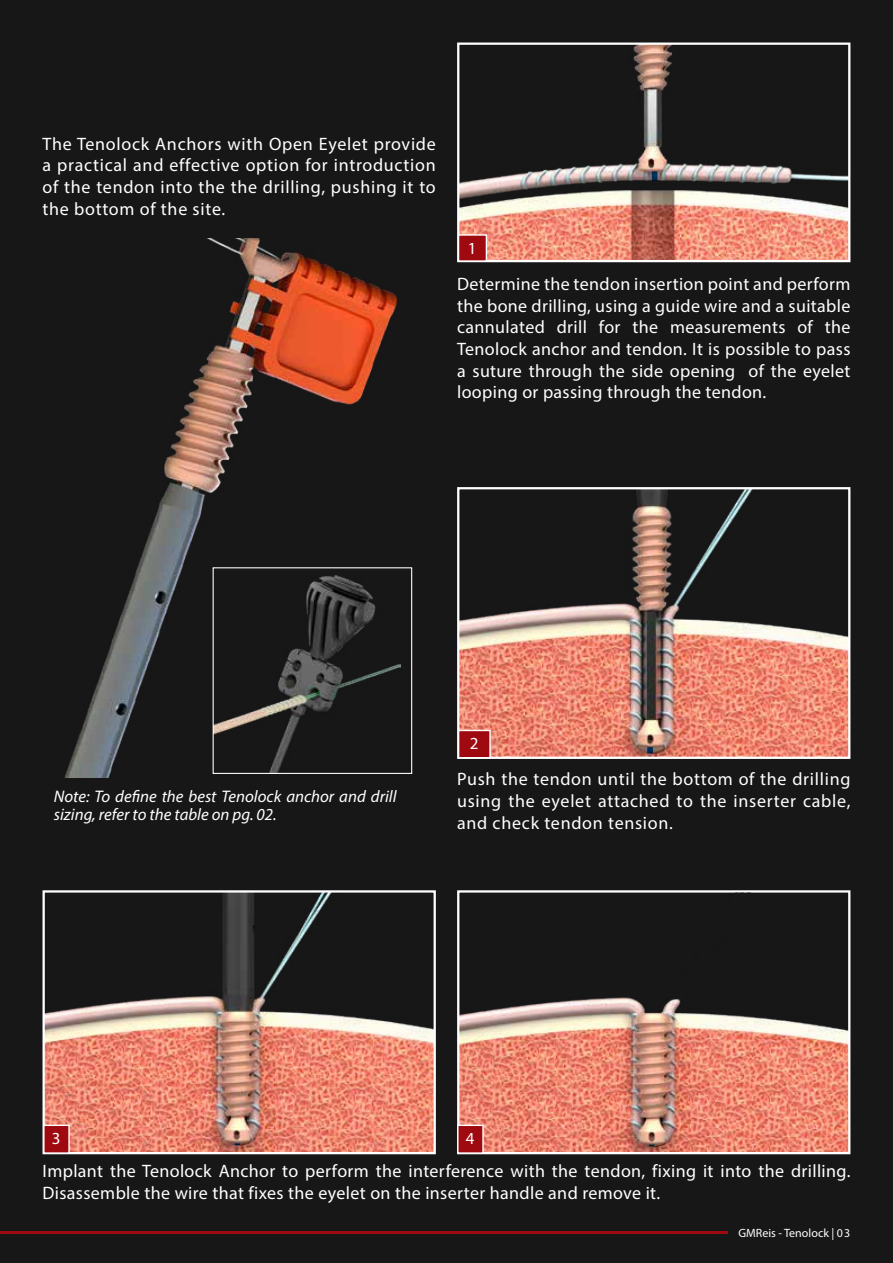
<style>
.page{position:relative;width:893px;height:1263px;background:#171717}
.page>*{position:absolute;margin:0;border:0;box-sizing:border-box;transform-origin:0 0}
.t1{font:18px/21.6px "Myriad Pro";letter-spacing:.02em;color:#fff;text-align:justify}
.t2{font:16.95px "Myriad Pro";color:#fff}
.t3{font:italic 16.8px/18px "Myriad Pro";color:#fff}
.t4{font:12px "Myriad Pro";color:#fff}
</style>
<div class="page">
<hr style="left:0;top:1231px;width:728px;height:3px;background:#9f0910">
<img style="left:460px;top:997px;width:387px;height:154px">
<div style="left:457px;top:890px;width:393px;height:264px;border:2px solid #fff"></div>
<img style="left:460px;top:46px;width:387px;height:213px">
<div style="left:457px;top:43px;width:393px;height:219px;border:2px solid #fff"></div>
<div style="left:458px;top:234px;width:29px;height:28px;background:#9f0910;border:1px solid #fff"></div>
<img style="left:460px;top:490px;width:387px;height:266px">
<div style="left:457px;top:487px;width:393px;height:272px;border:2px solid #fff"></div>
<div style="left:458px;top:730px;width:33px;height:28px;background:#9f0910;border:1px solid #fff"></div>
<img style="left:46px;top:893px;width:387px;height:258px">
<div style="left:43px;top:890px;width:393px;height:264px;border:2px solid #fff"></div>
<div style="left:43px;top:1124px;width:27px;height:30px;background:#9f0910;border:1px solid #fff"></div>
<div style="left:457px;top:1124px;width:27px;height:30px;background:#9f0910;border:1px solid #fff"></div>
<svg style="left:234px;top:1143px;width:6px;height:2px"></svg>
<svg style="left:673px;top:892px;width:78px;height:107px"></svg>
<svg style="left:652px;top:171px;width:5px;height:10px"></svg>
<svg style="left:647px;top:747px;width:6px;height:6px"></svg>
<img style="left:65px;top:238px;width:331px;height:539px">
<img style="left:215px;top:575px;width:185px;height:197px">
<div style="left:213px;top:567px;width:199px;height:207px;border:1px solid #fff"></div>
<p class="t1" style="left:43px;top:133px;width:395px">The Tenolock Anchors with Open Eyelet provide a practical and effective option for introduction of the tendon into the the drilling, pushing it to the bottom of the site.</p>
<p class="t2" style="left:468px;top:237px;width:10px">1</p>
<p class="t1" style="left:457px;top:273px;width:395px">Determine the tendon insertion point and perform the bone drilling, using a guide wire and a suitable cannulated drill for the measurements of the Tenolock anchor and tendon. It is possible to pass a suture through the side opening of the eyelet looping or passing through the tendon.</p>
<p class="t3" style="left:54px;top:787px;width:344px">Note: To define the best Tenolock anchor and drill sizing, refer to the table on pg. 02.</p>
<p class="t2" style="left:470px;top:733px;width:10px">2</p>
<p class="t1" style="left:457px;top:768px;width:395px">Push the tendon until the bottom of the drilling using the eyelet attached to the inserter cable, and check tendon tension.</p>
<p class="t2" style="left:52px;top:1128px;width:10px">3</p>
<p class="t2" style="left:466px;top:1128px;width:10px">4</p>
<p class="t1" style="left:43px;top:1160px;width:809px">Implant the Tenolock Anchor to perform the interference with the tendon, fixing it into the drilling.<br>Disassemble the wire that fixes the eyelet on the inserter handle and remove it.</p>
<p class="t4" style="left:738px;top:1225px;width:114px">GMReis - Tenolock | 03</p>
</div>
